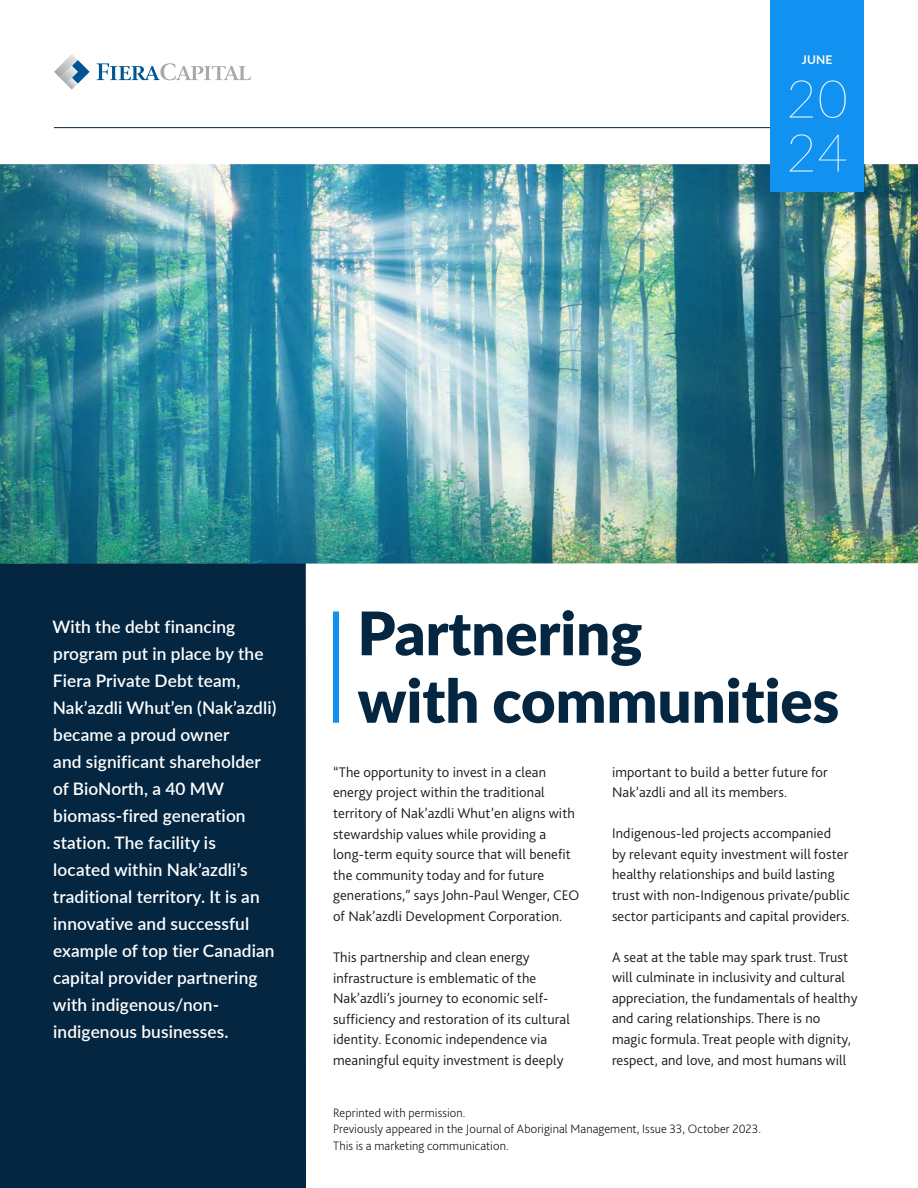
<style>
.page{position:relative;width:918px;height:1188px;background:#fff}
.page>*{position:absolute;margin:0;border:0;box-sizing:border-box;transform-origin:0 0}
.H1-B__Small____WP23{font:900 60px/67.5px "Lato";color:#042641}
.Year___WP23{font:100 52.5px "Lato";color:#d6edff}
.Lede-A__Bold____WP23{font:600 17.25px/27px "Lato";letter-spacing:.01em;color:#fff}
.Body_No_Indent__90__Black__EN___WP23{font:300 14.55px/20.7px "Bliss 2";letter-spacing:.01em;color:#1a1a1a}
.Legal_Source___Disclaimer___WP23{font:200 12.75px/16.5px "Bliss 2";letter-spacing:.005em;color:#000}
.Month___WP23{font:700 12px "Lato";color:#fff}
</style>
<div class="page">
<div style="left:0;top:510px;width:306px;height:678px;background:#042641"></div>
<img style="left:0;top:164px;width:918px;height:400px">
<div style="left:333px;top:611px;width:6px;height:112px;background:#1191f0"></div>
<svg style="left:97px;top:63px;width:154px;height:17px"></svg>
<svg style="left:54px;top:54px;width:36px;height:36px"></svg>
<hr style="left:54px;top:127px;width:810px;height:1px;background:#042641">
<div style="left:770px;top:0;width:94px;height:191px;background:#1191f0"></div>
<p class="Month___WP23" style="left:802px;top:50px;width:32px">JUNE</p>
<p class="Year___WP23" style="left:786px;top:63px;width:63px">20</p>
<p class="Year___WP23" style="left:786px;top:117px;width:63px">24</p>
<p class="Lede-A__Bold____WP23" style="left:52px;top:612px;width:226px">With the debt financing program put in place by the<br>Fiera Private Debt team,<br>Nak’azdli Whut’en (Nak’azdli) became a proud owner<br>and significant shareholder of BioNorth, a 40 MW biomass-fired generation station. The facility is<br>located within Nak’azdli’s traditional territory. It is an innovative and successful example of top tier Canadian capital provider partnering with indigenous/non&shy;indigenous businesses.</p>
<h1 class="H1-B__Small____WP23" style="left:357px;top:597px;width:483px">Partnering<br>with communities</h1>
<p class="Body_No_Indent__90__Black__EN___WP23" style="left:333px;top:761px;width:248px">“The opportunity to invest in a clean energy project within the traditional territory of Nak’azdli Whut’en aligns with stewardship values while providing a long-term equity source that will benefit the community today and for future generations,” says John-Paul Wenger, CEO of Nak’azdli Development Corporation.</p>
<p class="Body_No_Indent__90__Black__EN___WP23" style="left:333px;top:946px;width:238px">This partnership and clean energy infrastructure is emblematic of the Nak’azdli’s journey to economic self&shy;sufficiency and restoration of its cultural identity. Economic independence via meaningful equity investment is deeply</p>
<p class="Body_No_Indent__90__Black__EN___WP23" style="left:612px;top:761px;width:217px">important to build a better future for<br>Nak’azdli and all its members.</p>
<p class="Body_No_Indent__90__Black__EN___WP23" style="left:612px;top:823px;width:239px">Indigenous-led projects accompanied<br>by relevant equity investment will foster healthy relationships and build lasting trust with non-Indigenous private/public sector participants and capital providers.</p>
<p class="Body_No_Indent__90__Black__EN___WP23" style="left:612px;top:946px;width:247px">A seat at the table may spark trust. Trust will culminate in inclusivity and cultural appreciation, the fundamentals of healthy and caring relationships. There is no magic formula. Treat people with dignity, respect, and love, and most humans will</p>
<p class="Legal_Source___Disclaimer___WP23" style="left:333px;top:1104px;width:430px">Reprinted with permission.<br>Previously appeared in the Journal of Aboriginal Management, Issue 33, October 2023.<br>This is a marketing communication.</p>
</div>
